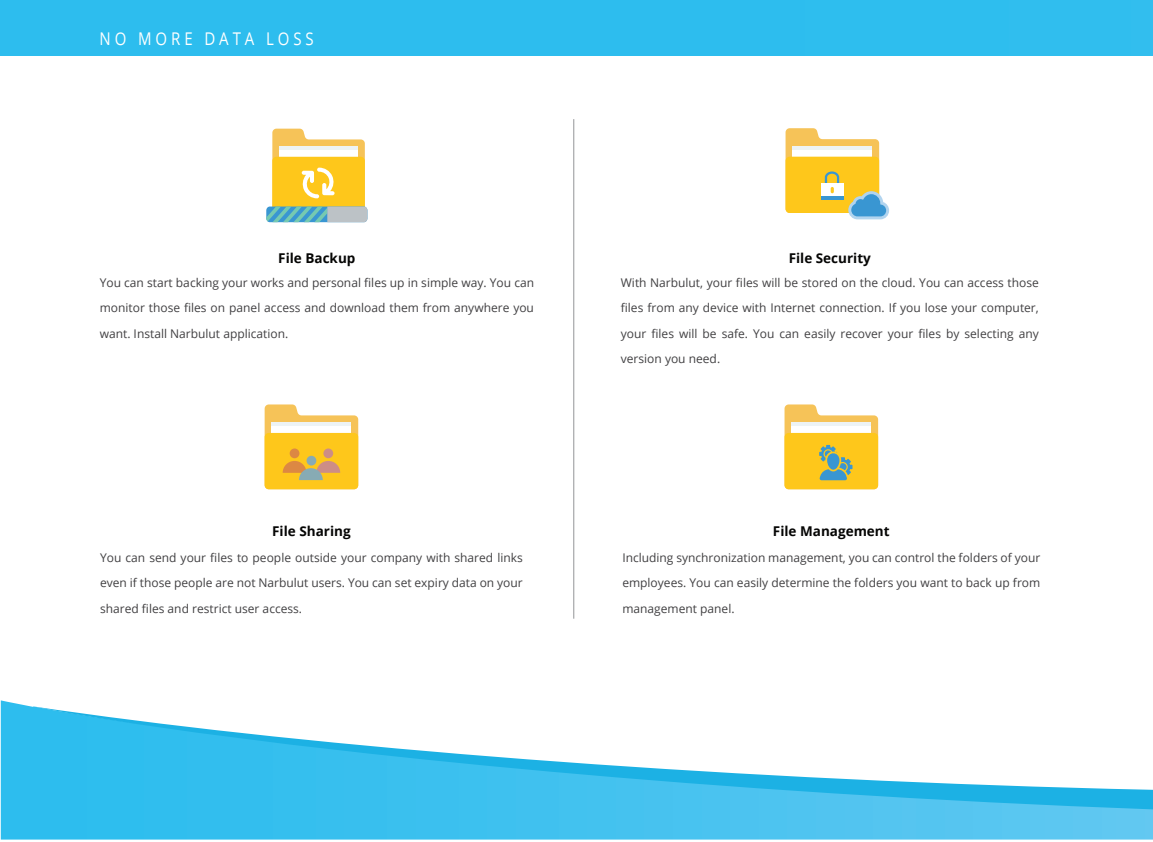
<style>
.page{position:relative;width:1153px;height:842px;background:#fff}
.page>*{position:absolute;margin:0;border:0;box-sizing:border-box;transform-origin:0 0}
.t1{font:17.55px "Open Sans";letter-spacing:.26em;color:#fff;scale:.85 1}
.t2{font:700 13.5px "Open Sans";color:#050504}
.t3{font:12px/25.5px "Open Sans";color:#414042;text-align:justify}
</style>
<div class="page">
<svg style="left:266px;top:129px;width:101px;height:93px"></svg>
<hr style="left:573px;top:119px;width:1px;height:500px;background:#939598">
<svg style="left:784px;top:404px;width:94px;height:85px"></svg>
<svg style="left:264px;top:404px;width:94px;height:85px"></svg>
<div style="left:0;top:0;width:1152px;height:56px;background:#2dbdee"></div>
<div style="left:1px;top:700px;width:32px;height:139px;background:#2dbdee"></div>
<svg style="left:33px;top:706px;width:1119px;height:134px"></svg>
<svg style="left:785px;top:128px;width:104px;height:91px"></svg>
<hr style="left:821px;top:196px;width:22px;height:4px;background:#3996d2">
<h1 class="t1" style="left:99px;top:26px;width:253px">NO MORE DATA LOSS</h1>
<p class="t2" style="left:278px;top:248px;width:79px">File Backup</p>
<p class="t2" style="left:788px;top:248px;width:84px">File Security</p>
<p class="t3" style="left:100px;top:269px;width:436px">You can start backing your works and personal files up in simple way. You can monitor those files on panel access and download them from anywhere you want. Install Narbulut application.</p>
<p class="t3" style="left:620px;top:269px;width:419px">With Narbulut, your files will be stored on the cloud. You can access those files from any device with Internet connection. If you lose your computer, your files will be safe. You can easily recover your files by selecting any version you need.</p>
<p class="t2" style="left:272px;top:522px;width:80px">File Sharing</p>
<p class="t2" style="left:773px;top:522px;width:118px">File Management</p>
<p class="t3" style="left:100px;top:544px;width:424px">You can send your files to people outside your company with shared links even if those people are not Narbulut users. You can set expiry data on your shared files and restrict user access.</p>
<p class="t3" style="left:622px;top:544px;width:419px">Including synchronization management, you can control the folders of your employees. You can easily determine the folders you want to back up from management panel.</p>
</div>
